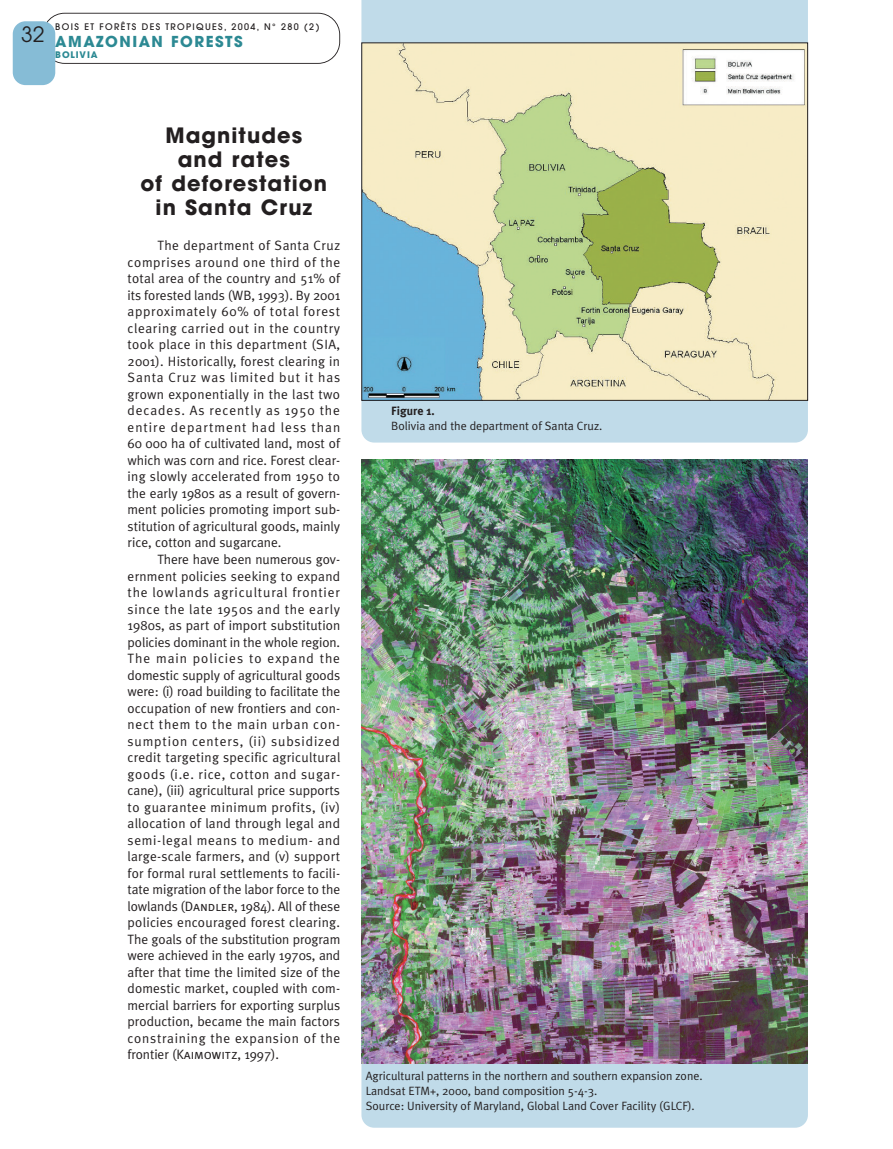
<style>
.page{position:relative;width:893px;height:1149px;background:#fff}
.page>*{position:absolute;margin:0;border:0;box-sizing:border-box;transform-origin:0 0}
.t1{font:700 21px/24px "Avant Garde";letter-spacing:.05em;color:#231f20;text-align:center}
.t2{font:21px "Avant Garde";color:#231f20}
.t3{font:700 15px "Avant Garde";letter-spacing:.1em;color:#2c8993}
.t4{font:13.5px/16.5px "Meta Plus Normal";color:#231f20;text-align:justify}
.t5{font:12px/15px "Meta Plus Normal";color:#231f20}
.t6{font:700 12px "Meta Plus";color:#231f20}
.t7{font:500 9px "Avant Garde";letter-spacing:.15em;color:#231f20}
.t8{font:700 9px "Avant Garde";letter-spacing:.1em;color:#2c8993}
.s1{font-family:"Meta Plus Normal Caps"}
</style>
<div class="page">
<div style="left:361px;top:0;width:447px;height:442px;background:#c0dbe9"></div>
<img style="left:363px;top:45px;width:443px;height:353px">
<div style="left:361px;top:43px;width:447px;height:357px;border:1px solid #231f20"></div>
<div style="left:361px;top:464px;width:447px;height:663px;background:#c0dbe9;border-radius:13px"></div>
<svg style="left:46px;top:13px;width:294px;height:51px"></svg>
<div style="left:13px;top:21px;width:42px;height:64px;background:#86bcd6;border-radius:13px"></div>
<img style="left:361px;top:459px;width:447px;height:604px">
<h1 class="t2" style="left:21px;top:26px;width:25px">32</h1>
<p class="t7" style="left:55px;top:23px;width:266px">BOIS ET FORÊTS DES TROPIQUES, 2004, N° 280 (2)</p>
<p class="t8" style="left:55px;top:51px;width:44px">BOLIVIA</p>
<p class="t3" style="left:55px;top:36px;width:189px">AMAZONIAN FORESTS</p>
<h1 class="t1" style="left:141px;top:126px;width:188px">Magnitudes and rates<br>of deforestation in Santa Cruz</h1>
<p class="t4" style="left:128px;top:237px;width:214px;text-indent:30px">The department of Santa Cruz comprises around one third of the total area of the country and 51% of its forested lands (WB, 1993). By 2001 approximately 60% of total forest clearing carried out in the country took place in this department (SIA, 2001). Historically, forest clearing in Santa Cruz was limited but it has grown exponentially in the last two decades. As recently as 1950 the entire department had less than 60 000 ha of cultivated land, most of which was corn and rice. Forest clear&shy;ing slowly accelerated from 1950 to the early 1980s as a result of govern&shy;ment policies promoting import sub&shy;stitution of agricultural goods, mainly rice, cotton and sugarcane.</p>
<p class="t4" style="left:128px;top:551px;width:214px;text-indent:30px">There have been numerous gov&shy;ernment policies seeking to expand the lowlands agricultural frontier since the late 1950s and the early 1980s, as part of import substitution policies dominant in the whole region.<br>The main policies to expand the domestic supply of agricultural goods were: (i) road building to facilitate the occupation of new frontiers and con&shy;nect them to the main urban con&shy;sumption centers, (ii) subsidized credit targeting specific agricultural goods (i.e. rice, cotton and sugar&shy;cane), (iii) agricultural price supports to guarantee minimum profits, (iv) allocation of land through legal and semi-legal means to medium- and large-scale farmers, and (v) support for formal rural settlements to facili&shy;tate migration of the labor force to the lowlands (<span class="s1">Dandler,</span> 1984). All of these policies encouraged forest clearing.<br>The goals of the substitution program were achieved in the early 1970s, and after that time the limited size of the domestic market, coupled with com&shy;mercial barriers for exporting surplus production, became the main factors constraining the expansion of the frontier (<span class="s1">Kaimowitz,</span> 1997).</p>
<p class="t6" style="left:391px;top:403px;width:45px">Figure 1.</p>
<p class="t5" style="left:391px;top:418px;width:213px">Bolivia and the department of Santa Cruz.</p>
<p class="t5" style="left:366px;top:1068px;width:338px">Agricultural patterns in the northern and southern expansion zone.<br>Landsat ETM+, 2000, band composition 5-4-3.<br>Source: University of Maryland, Global Land Cover Facility (GLCF).</p>
</div>
